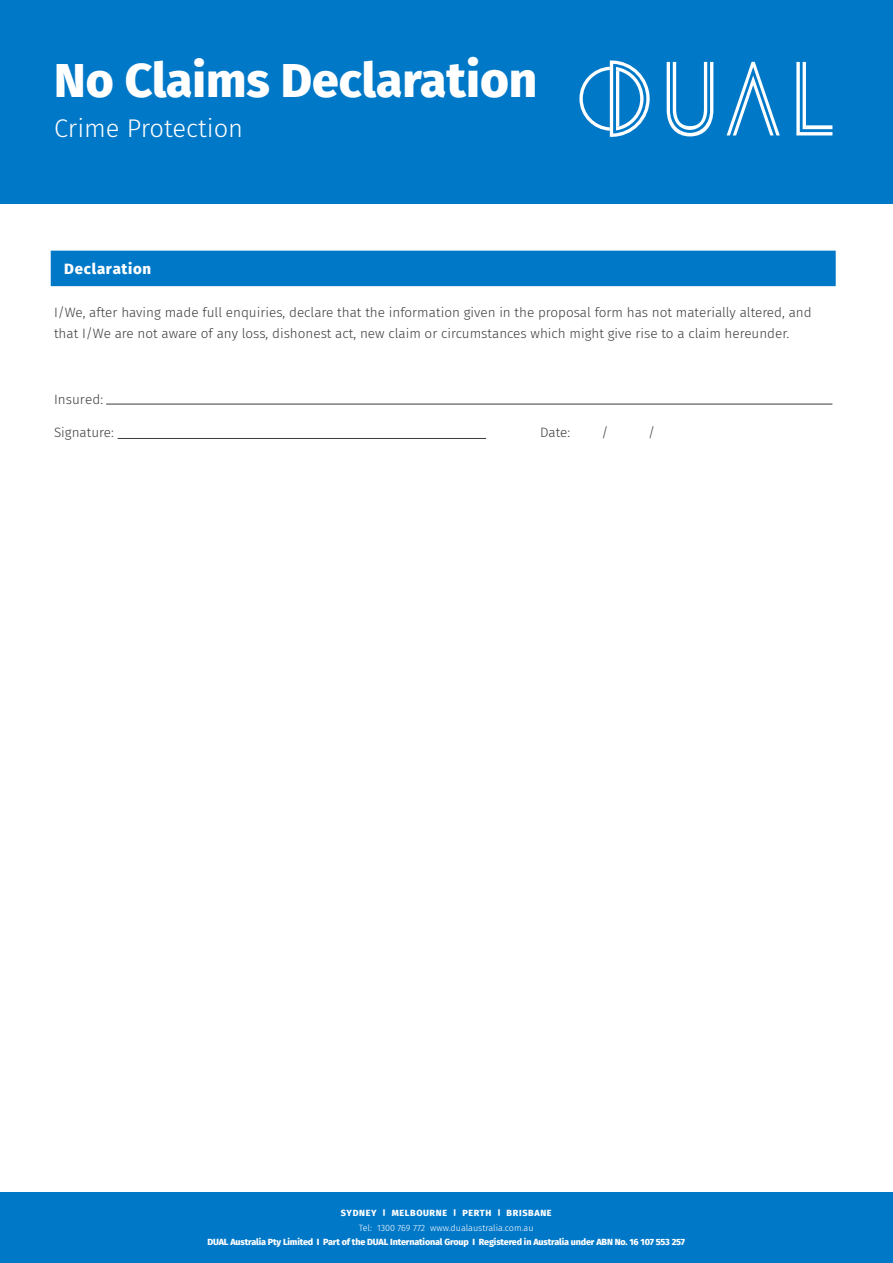
<style>
.page{position:relative;width:893px;height:1263px;background:#fff}
.page>*{position:absolute;margin:0;border:0;box-sizing:border-box;transform-origin:0 0}
.t1{font:800 48px "Fira Sans";color:#fff}
.t2{font:300 25.5px "Fira Sans";color:#fff}
.t3{font:800 15px "Fira Sans";letter-spacing:.045em;color:#fff}
.t4{font:300 13.5px/20.2px "Fira Sans";color:#3c3c3c}
.t5{font:800 9px "Fira Sans";letter-spacing:-.015em;color:#fff}
.t6{font:300 9px/14.5px "Fira Sans";color:#fff;text-align:center}
.s1{font-size:49.5px}
.s2{font-weight:800}
</style>
<div class="page">
<hr style="left:54px;top:404px;width:778px;height:1px;background:#3c3c3c">
<div style="left:54px;top:400px;width:52px;height:6px;background:#fff"></div>
<hr style="left:118px;top:438px;width:368px;height:1px;background:#3c3c3c">
<div style="left:51px;top:251px;width:784px;height:34px;background:#0078c8"></div>
<hr style="left:51px;top:251px;width:785px;height:1px;background:#0078c8">
<hr style="left:834px;top:252px;width:2px;height:33px;background:#0078c8">
<hr style="left:51px;top:285px;width:785px;height:1px;background:#0078c8">
<div style="left:0;top:0;width:893px;height:203px;background:#0078c8"></div>
<svg style="left:796px;top:62px;width:36px;height:73px"></svg>
<svg style="left:667px;top:62px;width:46px;height:74px"></svg>
<svg style="left:727px;top:62px;width:53px;height:73px"></svg>
<svg style="left:579px;top:60px;width:71px;height:77px"></svg>
<div style="left:0;top:1192px;width:893px;height:71px;background:#0078c8"></div>
<h1 class="t1" style="left:54px;top:39px;width:485px">No Claims Declara<span class="s1">tion</span></h1>
<h2 class="t2" style="left:54px;top:110px;width:190px">Crime Protection</h2>
<p class="t3" style="left:64px;top:255px;width:88px">Declaration</p>
<p class="t4" style="left:54px;top:302px;width:759px">I/We, after having made full enquiries, declare that the information given in the proposal form has not materially altered, and that I/We are not aware of any loss, dishonest act, new claim or circumstances which might give rise to a claim hereunder.</p>
<p class="t4" style="left:54px;top:390px;width:51px">Insured:</p>
<p class="t4" style="left:54px;top:423px;width:61px">Signature:</p>
<p class="t4" style="left:540px;top:423px;width:32px">Date:</p>
<p class="t4" style="left:602px;top:423px;width:9px">/</p>
<p class="t4" style="left:648px;top:423px;width:9px">/</p>
<p class="t6" style="left:341px;top:1206px;width:212px"><span class="s2">SYDNEY</span> <sup>|</sup> <span class="s2">MELBOURNE</span> <sup>|</sup> <span class="s2">PERTH</span> <sup>|</sup> <span class="s2">BRISBANE<br></span>Tel: 1300 769 772 www.dualaustralia.com.au</p>
<p class="t5" style="left:207px;top:1234px;width:479px">DUAL Australia Pty Limited I Part of the DUAL International Group I Registered in Australia under ABN No. 16 107 553 257</p>
</div>
